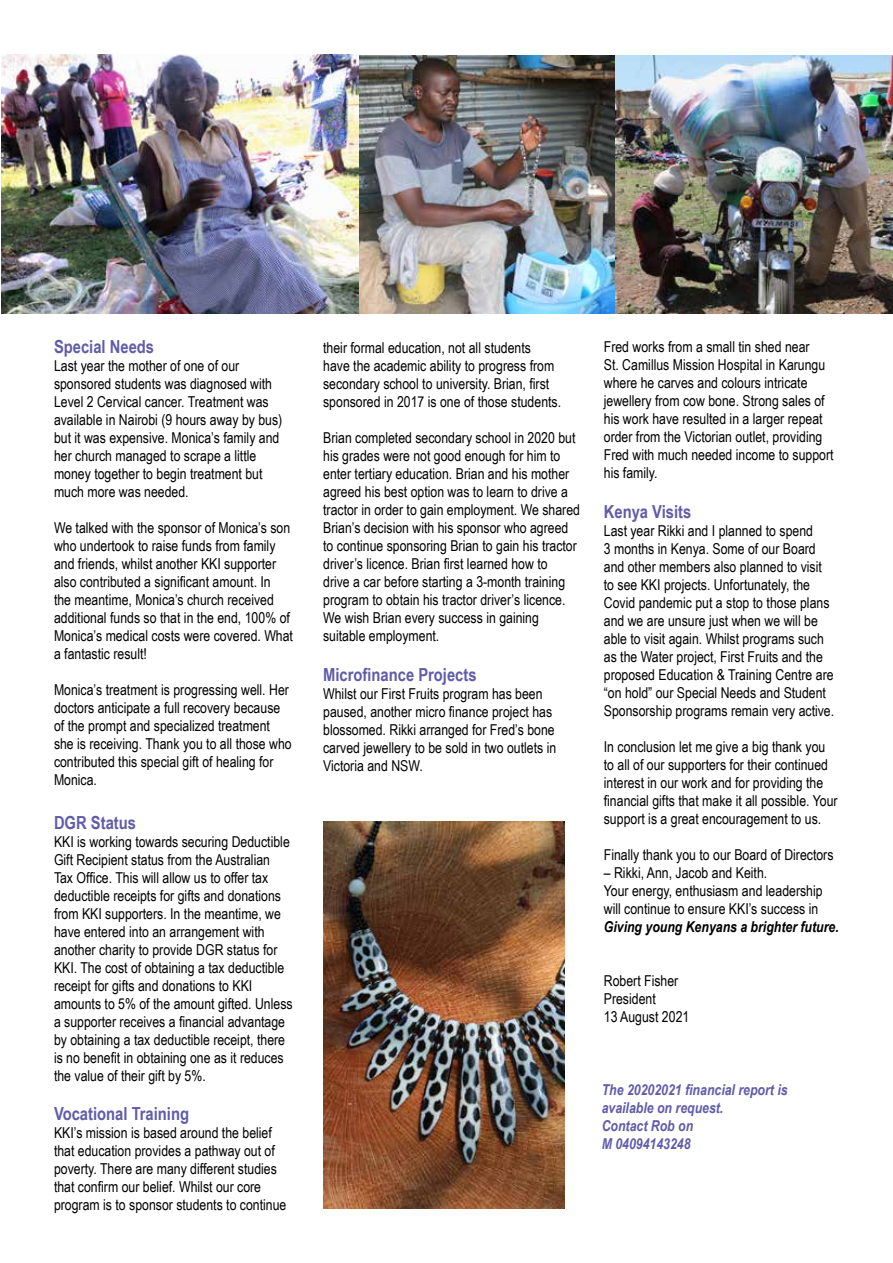
<style>
.page{position:relative;width:893px;height:1263px;background:#fff}
.page>*{position:absolute;margin:0;border:0;box-sizing:border-box;transform-origin:0 0}
.t1{font:700 18px "Arial Narrow";color:#605ca9}
.t2{font:15px/18px "Arial Narrow";color:#000}
.t3{font:italic 700 15px/18px "Arial Narrow";color:#605ca9}
.t4{font:italic 700 15px "Arial Narrow";color:#000}
</style>
<div class="page">
<img style="left:358px;top:55px;width:535px;height:259px">
<img style="left:323px;top:821px;width:242px;height:388px">
<img style="left:2px;top:54px;width:356px;height:260px">
<p class="t1" style="left:54px;top:333px;width:102px">Special Needs</p>
<p class="t2" style="left:54px;top:356px;width:230px">Last year the mother of one of our sponsored students was diagnosed with Level 2 Cervical cancer. Treatment was available in Nairobi (9 hours away by bus) but it was expensive. Monica’s family and her church managed to scrape a little money together to begin treatment but much more was needed.</p>
<p class="t2" style="left:54px;top:518px;width:241px">We talked with the sponsor of Monica’s son who undertook to raise funds from family and friends, whilst another KKI supporter also contributed a significant amount. In<br>the meantime, Monica’s church received additional funds so that in the end, 100% of Monica’s medical costs were covered. What a fantastic result!</p>
<p class="t2" style="left:54px;top:680px;width:239px">Monica’s treatment is progressing well. Her doctors anticipate a full recovery because of the prompt and specialized treatment she is receiving. Thank you to all those who contributed this special gift of healing for Monica.</p>
<p class="t1" style="left:54px;top:809px;width:84px">DGR Status</p>
<p class="t2" style="left:54px;top:832px;width:240px">KKI is working towards securing Deductible Gift Recipient status from the Australian Tax Office. This will allow us to offer tax deductible receipts for gifts and donations from KKI supporters. In the meantime, we have entered into an arrangement with another charity to provide DGR status for KKI. The cost of obtaining a tax deductible receipt for gifts and donations to KKI amounts to 5% of the amount gifted. Unless a supporter receives a financial advantage by obtaining a tax deductible receipt, there is no benefit in obtaining one as it reduces the value of their gift by 5%.</p>
<p class="t1" style="left:54px;top:1100px;width:137px">Vocational Training</p>
<p class="t2" style="left:54px;top:1123px;width:234px">KKI’s mission is based around the belief that education provides a pathway out of poverty. There are many different studies that confirm our belief. Whilst our core program is to sponsor students to continue</p>
<p class="t2" style="left:323px;top:338px;width:239px">their formal education, not all students have the academic ability to progress from secondary school to university. Brian, first sponsored in 2017 is one of those students.</p>
<p class="t2" style="left:323px;top:428px;width:258px">Brian completed secondary school in 2020 but his grades were not good enough for him to enter tertiary education. Brian and his mother agreed his best option was to learn to drive a tractor in order to gain employment. We shared Brian’s decision with his sponsor who agreed to continue sponsoring Brian to gain his tractor driver’s licence. Brian first learned how to<br>drive a car before starting a 3-month training program to obtain his tractor driver’s licence.<br>We wish Brian every success in gaining suitable employment.</p>
<p class="t1" style="left:323px;top:661px;width:155px">Microfinance Projects</p>
<p class="t2" style="left:323px;top:684px;width:235px">Whilst our First Fruits program has been paused, another micro finance project has blossomed. Rikki arranged for Fred’s bone carved jewellery to be sold in two outlets in Victoria and NSW.</p>
<p class="t2" style="left:604px;top:337px;width:231px">Fred works from a small tin shed near<br>St. Camillus Mission Hospital in Karungu where he carves and colours intricate jewellery from cow bone. Strong sales of his work have resulted in a larger repeat order from the Victorian outlet, providing Fred with much needed income to support his family.</p>
<p class="t1" style="left:604px;top:498px;width:89px">Kenya Visits</p>
<p class="t2" style="left:604px;top:521px;width:232px">Last year Rikki and I planned to spend<br>3 months in Kenya. Some of our Board and other members also planned to visit to see KKI projects. Unfortunately, the Covid pandemic put a stop to those plans and we are unsure just when we will be able to visit again. Whilst programs such as the Water project, First Fruits and the proposed Education &amp; Training Centre are “on hold” our Special Needs and Student Sponsorship programs remain very active.</p>
<p class="t2" style="left:604px;top:737px;width:235px">In conclusion let me give a big thank you to all of our supporters for their continued interest in our work and for providing the financial gifts that make it all possible. Your support is a great encouragement to us.</p>
<p class="t2" style="left:604px;top:845px;width:231px">Finally thank you to our Board of Directors</p>
<p class="t2" style="left:604px;top:863px;width:220px">– Rikki, Ann, Jacob and Keith.<br>Your energy, enthusiasm and leadership will continue to ensure KKI’s success in</p>
<p class="t4" style="left:604px;top:915px;width:236px">Giving young Kenyans a brighter future.</p>
<p class="t2" style="left:604px;top:971px;width:87px">Robert Fisher<br>President<br>13 August 2021</p>
<p class="t3" style="left:602px;top:1080px;width:187px">The 20202021 financial report is available on request.<br>Contact Rob on<br>M 04094143248</p>
</div>
